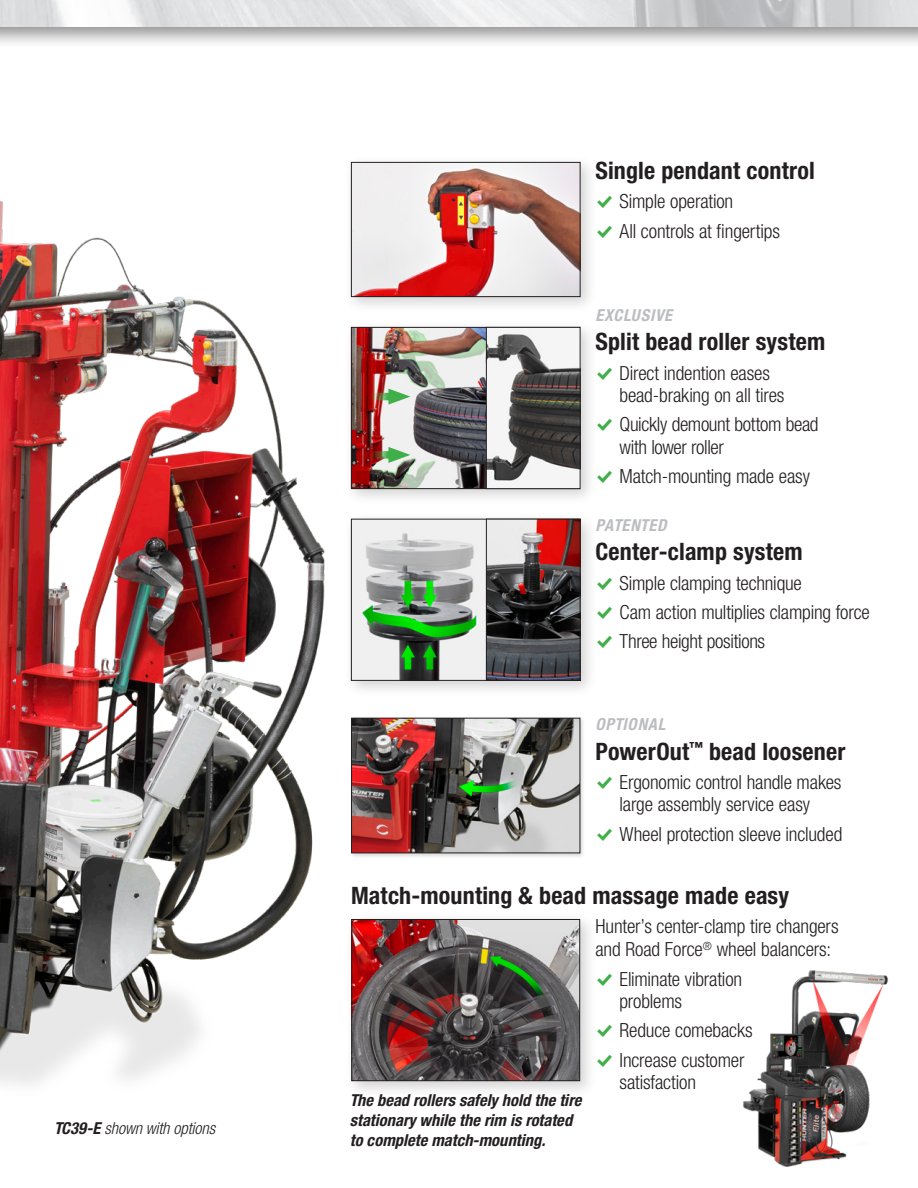
<style>
.page{position:relative;width:918px;height:1188px;background:#fff}
.page>*{position:absolute;margin:0;border:0;box-sizing:border-box;transform-origin:0 0}
._3_0_Showcase___Titl{font:700 condensed 24px "Helvetica Neue LT Std";letter-spacing:.005em;color:#231f20}
._4_0_Body___Text__13{font:300 condensed 19.5px/22.5px "Helvetica Neue LT Std";letter-spacing:-.01em;color:#231f20}
._8_0_Captions__Bold{font:italic 700 condensed 16.5px/19.8px "Helvetica Neue LT Std";letter-spacing:.005em;color:#231f20}
._8_0_Captions{font:italic 300 condensed 16.5px "Helvetica Neue LT Std";letter-spacing:-.005em;color:#231f20}
._7_3_Feature_Tag__Gr{font:italic 700 condensed 16.5px "Helvetica Neue LT Std";letter-spacing:.04em;color:#bcbdc0}
._7_3_Feature_Tag__Gr-2{font:italic 700 condensed 16.5px "Helvetica Neue LT Std";letter-spacing:.02em;color:#bcbdc0}
.s1{font-weight:700}
.s2{font-family:"Modern Pictograms";font-weight:400;font-stretch:normal;font-size:21px;color:#40ae49}
</style>
<div class="page">
<img style="left:742px;top:970px;width:147px;height:197px">
<div style="left:344px;top:155px;width:253px;height:159px;background:#231f20;opacity:.2"></div>
<img style="left:353px;top:164px;width:225px;height:131px">
<div style="left:351px;top:162px;width:229px;height:135px;border:1px solid #231f20"></div>
<div style="left:344px;top:320px;width:253px;height:186px;background:#231f20;opacity:.2"></div>
<img style="left:353px;top:329px;width:133px;height:158px">
<div style="left:351px;top:327px;width:229px;height:162px;border:1px solid #231f20"></div>
<img style="left:488px;top:329px;width:90px;height:158px">
<div style="left:486px;top:327px;width:94px;height:162px;border:1px solid #231f20"></div>
<svg style="left:367px;top:393px;width:21px;height:7px"></svg>
<svg style="left:388px;top:389px;width:22px;height:16px"></svg>
<svg style="left:367px;top:451px;width:21px;height:8px"></svg>
<svg style="left:388px;top:447px;width:22px;height:16px"></svg>
<img style="left:0;top:155px;width:348px;height:930px">
<div style="left:344px;top:912px;width:253px;height:186px;background:#231f20;opacity:.2"></div>
<img style="left:353px;top:921px;width:225px;height:158px">
<div style="left:351px;top:919px;width:229px;height:162px;border:1px solid #231f20"></div>
<div style="left:344px;top:512px;width:253px;height:185px;background:#231f20;opacity:.2"></div>
<img style="left:353px;top:521px;width:133px;height:158px">
<div style="left:351px;top:519px;width:229px;height:162px;border:1px solid #231f20"></div>
<img style="left:488px;top:521px;width:90px;height:158px">
<div style="left:486px;top:519px;width:94px;height:162px;border:1px solid #231f20"></div>
<div style="left:349px;top:716px;width:236px;height:143px;background:#231f20;opacity:.2"></div>
<img style="left:353px;top:720px;width:225px;height:131px">
<div style="left:351px;top:718px;width:229px;height:135px;border:1px solid #231f20"></div>
<div style="left:0;top:0;width:918px;height:49px;background:#231f20;opacity:.5"></div>
<img style="left:0;top:0;width:918px;height:27px">
<p class="_8_0_Captions" style="left:54px;top:1119px;width:163px"><span class="s1">TC39-E</span> shown with options</p>
<p class="_3_0_Showcase___Titl" style="left:596px;top:156px;width:221px">Single pendant control</p>
<p class="_4_0_Body___Text__13" style="left:596px;top:190px;width:139px"><span class="s2">%</span> Simple operation</p>
<p class="_4_0_Body___Text__13" style="left:596px;top:219px;width:186px"><span class="s2">%</span> All controls at fingertips</p>
<p class="_7_3_Feature_Tag__Gr" style="left:596px;top:305px;width:78px">EXCLUSIVE</p>
<p class="_3_0_Showcase___Titl" style="left:596px;top:327px;width:231px">Split bead roller system</p>
<p class="_4_0_Body___Text__13" style="left:620px;top:361px;width:166px;text-indent:-24px"><span class="s2">%</span> Direct indention eases bead-braking on all tires</p>
<p class="_4_0_Body___Text__13" style="left:620px;top:413px;width:201px;text-indent:-24px"><span class="s2">%</span> Quickly demount bottom bead with lower roller</p>
<p class="_4_0_Body___Text__13" style="left:596px;top:465px;width:216px"><span class="s2">%</span> Match-mounting made easy</p>
<p class="_7_3_Feature_Tag__Gr-2" style="left:596px;top:515px;width:73px">PATENTED</p>
<p class="_3_0_Showcase___Titl" style="left:596px;top:537px;width:209px">Center-clamp system</p>
<p class="_4_0_Body___Text__13" style="left:596px;top:571px;width:208px"><span class="s2">%</span> Simple clamping technique</p>
<p class="_4_0_Body___Text__13" style="left:596px;top:601px;width:276px"><span class="s2">%</span> Cam action multiplies clamping force</p>
<p class="_4_0_Body___Text__13" style="left:596px;top:630px;width:171px"><span class="s2">%</span> Three height positions</p>
<p class="_7_3_Feature_Tag__Gr" style="left:596px;top:714px;width:71px">OPTIONAL</p>
<p class="_3_0_Showcase___Titl" style="left:596px;top:736px;width:251px">PowerOut<sup>™</sup> bead loosener</p>
<p class="_4_0_Body___Text__13" style="left:596px;top:770px;width:248px;text-align:center"><span class="s2">%</span> Ergonomic control handle makes large assembly service easy</p>
<p class="_4_0_Body___Text__13" style="left:596px;top:822px;width:248px"><span class="s2">%</span> Wheel protection sleeve included</p>
<p class="_3_0_Showcase___Titl" style="left:351px;top:881px;width:440px">Match-mounting &amp; bead massage made easy</p>
<p class="_8_0_Captions__Bold" style="left:350px;top:1091px;width:233px">The bead rollers safely hold the tire stationary while the rim is rotated to complete match-mounting.</p>
<p class="_4_0_Body___Text__13" style="left:596px;top:914px;width:245px;line-height:23.4px">Hunter’s center-clamp tire changers and Road Force<sup>®</sup> wheel balancers:</p>
<p class="_4_0_Body___Text__13" style="left:620px;top:967px;width:124px;text-indent:-24px"><span class="s2">%</span> Eliminate vibration problems</p>
<p class="_4_0_Body___Text__13" style="left:596px;top:1019px;width:159px"><span class="s2">%</span> Reduce comebacks</p>
<p class="_4_0_Body___Text__13" style="left:620px;top:1048px;width:126px;text-indent:-24px"><span class="s2">%</span> Increase customer satisfaction</p>
</div>
